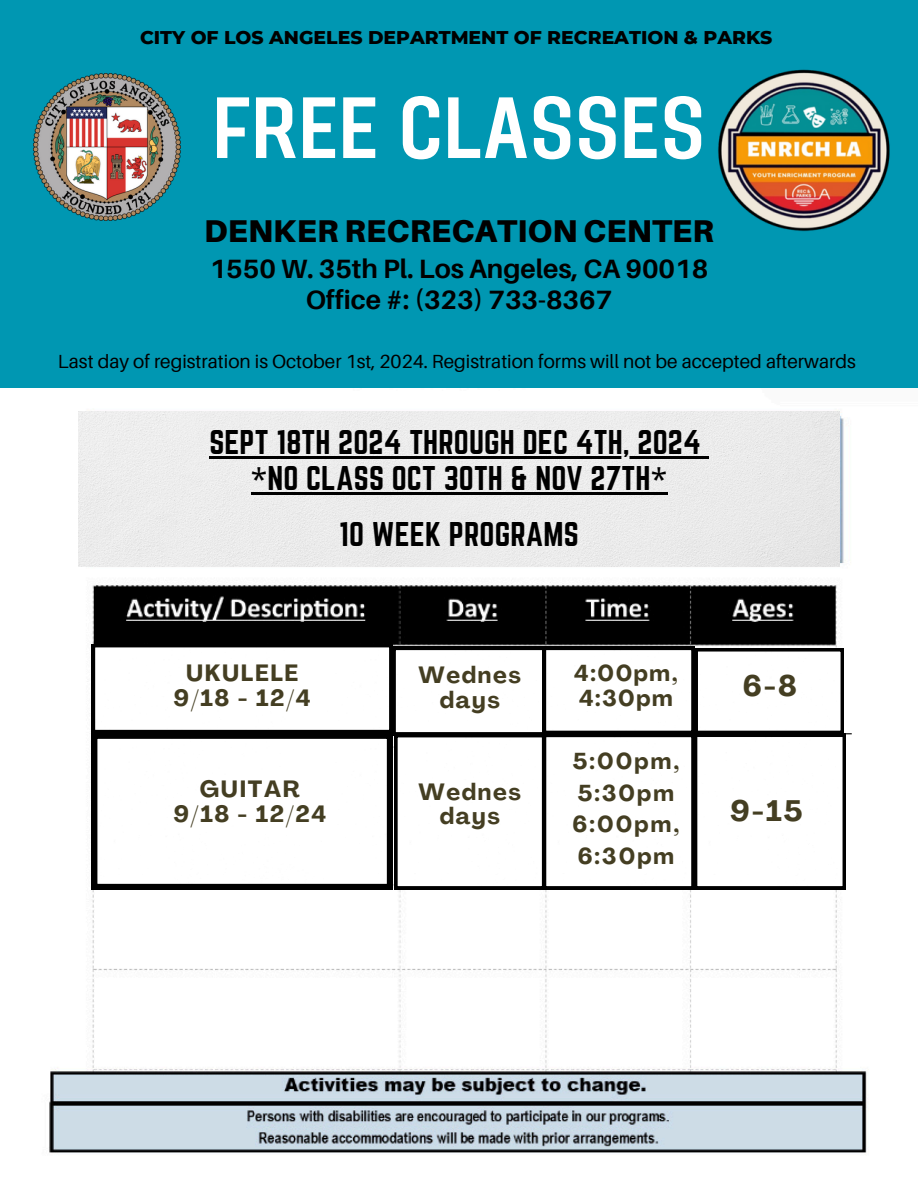
<style>
.page{position:relative;width:918px;height:1188px;background:#0097b2}
.page>*{position:absolute;margin:0;border:0;box-sizing:border-box;transform-origin:0 0}
.t1{font:86.55px "Adirek Sans 600";letter-spacing:.035em;color:#fff}
.t2{font:900 31.5px "Aileron";letter-spacing:.005em;color:#000}
.t3{font:30px "Norwester";letter-spacing:.005em;color:#000}
.t4{font:700 29.25px "Agrandir";color:#443e22}
.t5{font:700 26.55px/31.3px "Aileron";color:#000;text-align:center}
.t6{font:700 23.25px/24.8px "Agrandir";letter-spacing:.07em;color:#443e22;text-align:center}
.t7{font:700 22.8px "Agrandir";letter-spacing:.095em;color:#443e22}
.t8{font:19.05px "Aileron";color:#000}
.t9{font:800 18.75px "Montserrat";color:#000}
.s1{font-family:"Noto Sans"}
</style>
<div class="page">
<img style="left:33px;top:73px;width:147px;height:148px">
<img style="left:0;top:388px;width:918px;height:800px">
<div style="left:78px;top:412px;width:762px;height:154px;background:#ebebeb"></div>
<hr style="left:209px;top:457px;width:492px;height:2px;background:#000">
<svg style="left:701px;top:457px;width:8px;height:2px"></svg>
<hr style="left:251px;top:493px;width:416px;height:2px;background:#000">
<hr style="left:558px;top:733px;width:294px;height:1px;background:#000">
<svg style="left:92px;top:644px;width:754px;height:245px;background:#e6e6e6"></svg>
<img style="left:718px;top:69px;width:172px;height:163px">
<h1 class="t9" style="left:140px;top:26px;width:634px">CITY OF LOS ANGELES DEPARTMENT OF RECREATION &amp; PARKS</h1>
<p class="t1" style="left:214px;top:77px;width:491px">FREE CLASSES</p>
<h2 class="t2" style="left:204px;top:212px;width:511px">DENKER RECRECATION CENTER</h2>
<h5 class="t5" style="left:210px;top:253px;width:500px">1550 W. 35th Pl. Los Angeles, CA 90018<br>Office #: (323) 733-8367</h5>
<p class="t8" style="left:58px;top:350px;width:799px">Last day of registration is October 1st, 2024. Registration forms will not be accepted afterwards</p>
<p class="t3" style="left:209px;top:424px;width:493px">SEPT 18TH 2024 THROUGH DEC 4TH, 2024</p>
<p class="t3" style="left:251px;top:460px;width:418px"><span class="s1">*</span>NO CLASS OCT 30TH &amp; NOV 27TH<span class="s1">*</span></p>
<p class="t3" style="left:339px;top:516px;width:241px">10 WEEK PROGRAMS</p>
<p class="t6" style="left:174px;top:663px;width:139px">UKULELE<br>9/18 - 12/4</p>
<h6 class="t6" style="left:173px;top:779px;width:155px">GUITAR<br>9/18 - 12/24</h6>
<h4 class="t6" style="left:419px;top:665px;width:104px">Wednes days</h4>
<p class="t6" style="left:419px;top:781px;width:104px">Wednes days</p>
<p class="t7" style="left:574px;top:664px;width:105px">4:00pm,</p>
<p class="t7" style="left:579px;top:688px;width:95px">4:30pm</p>
<p class="t7" style="left:573px;top:752px;width:108px">5:00pm,</p>
<h4 class="t7" style="left:578px;top:783px;width:98px">5:30pm</h4>
<p class="t7" style="left:573px;top:815px;width:108px">6:00pm,</p>
<p class="t7" style="left:578px;top:846px;width:98px">6:30pm</p>
<p class="t4" style="left:743px;top:674px;width:56px">6-8</p>
<h3 class="t4" style="left:730px;top:799px;width:74px">9-15</h3>
</div>
